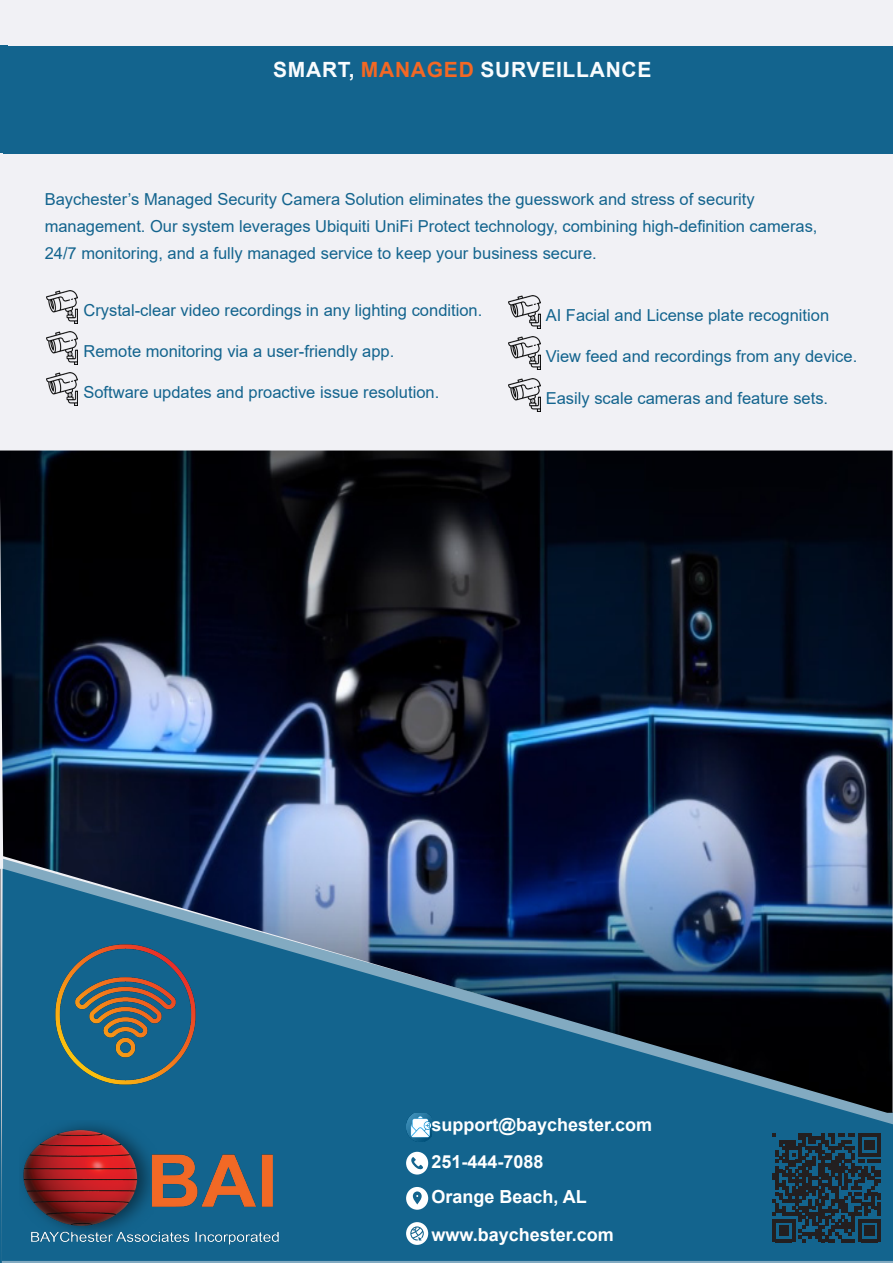
<style>
.page{position:relative;width:893px;height:1263px;background:#f1f1f5}
.page>*{position:absolute;margin:0;border:0;box-sizing:border-box;transform-origin:0 0}
.TOC__A4{font:700 21px "Arial";letter-spacing:.035em;color:#f9fcfe}
.AddreetText_Ragular{font:700 18px "Arial";color:#fff}
.Body_-_Left_Aligned{font:16.5px/27px "Arial";color:#13648e}
.s1{color:#f36824}
</style>
<div class="page">
<svg style="left:0;top:1113px;width:1px;height:150px"></svg>
<div style="left:1px;top:1113px;width:892px;height:150px;background:#13648e"></div>
<img style="left:19px;top:1121px;width:263px;height:124px">
<div style="left:3px;top:46px;width:890px;height:107px;background:#13648e"></div>
<div style="left:0;top:45px;width:7px;height:108px;background:#13648e"></div>
<svg style="left:772px;top:1133px;width:109px;height:109px;background:#1c394a"></svg>
<img style="left:0;top:450px;width:893px;height:663px">
<img style="left:46px;top:290px;width:32px;height:33px">
<img style="left:46px;top:332px;width:32px;height:32px">
<img style="left:46px;top:373px;width:32px;height:33px">
<img style="left:508px;top:295px;width:32px;height:33px">
<img style="left:508px;top:337px;width:32px;height:33px">
<img style="left:508px;top:378px;width:32px;height:33px">
<svg style="left:406px;top:1152px;width:22px;height:22px"></svg>
<svg style="left:406px;top:1187px;width:22px;height:23px"></svg>
<svg style="left:406px;top:1222px;width:22px;height:23px"></svg>
<img style="left:406px;top:1114px;width:25px;height:28px">
<p class="TOC__A4" style="left:273px;top:55px;width:380px">SMART, <span class="s1">MANAGED</span> SURVEILLANCE</p>
<p class="Body_-_Left_Aligned" style="left:45px;top:186px;width:774px">Baychester’s Managed Security Camera Solution eliminates the guesswork and stress of security management. Our system leverages Ubiquiti UniFi Protect technology, combining high-definition cameras,<br>24/7 monitoring, and a fully managed service to keep your business secure.</p>
<p class="Body_-_Left_Aligned" style="left:83px;top:296px;width:400px">Crystal-clear video recordings in any lighting condition.</p>
<p class="Body_-_Left_Aligned" style="left:83px;top:338px;width:312px">Remote monitoring via a user-friendly app.</p>
<p class="Body_-_Left_Aligned" style="left:83px;top:379px;width:357px">Software updates and proactive issue resolution.</p>
<p class="Body_-_Left_Aligned" style="left:546px;top:302px;width:285px">AI Facial and License plate recognition</p>
<p class="Body_-_Left_Aligned" style="left:546px;top:343px;width:313px">View feed and recordings from any device.</p>
<p class="Body_-_Left_Aligned" style="left:546px;top:384px;width:284px">Easily scale cameras and feature sets.</p>
<p class="AddreetText_Ragular" style="left:431px;top:1112px;width:222px">support@baychester.com</p>
<p class="AddreetText_Ragular" style="left:431px;top:1149px;width:114px">251-444-7088</p>
<p class="AddreetText_Ragular" style="left:431px;top:1184px;width:157px">Orange Beach, AL</p>
<p class="AddreetText_Ragular" style="left:431px;top:1222px;width:184px">www.baychester.com</p>
</div>
